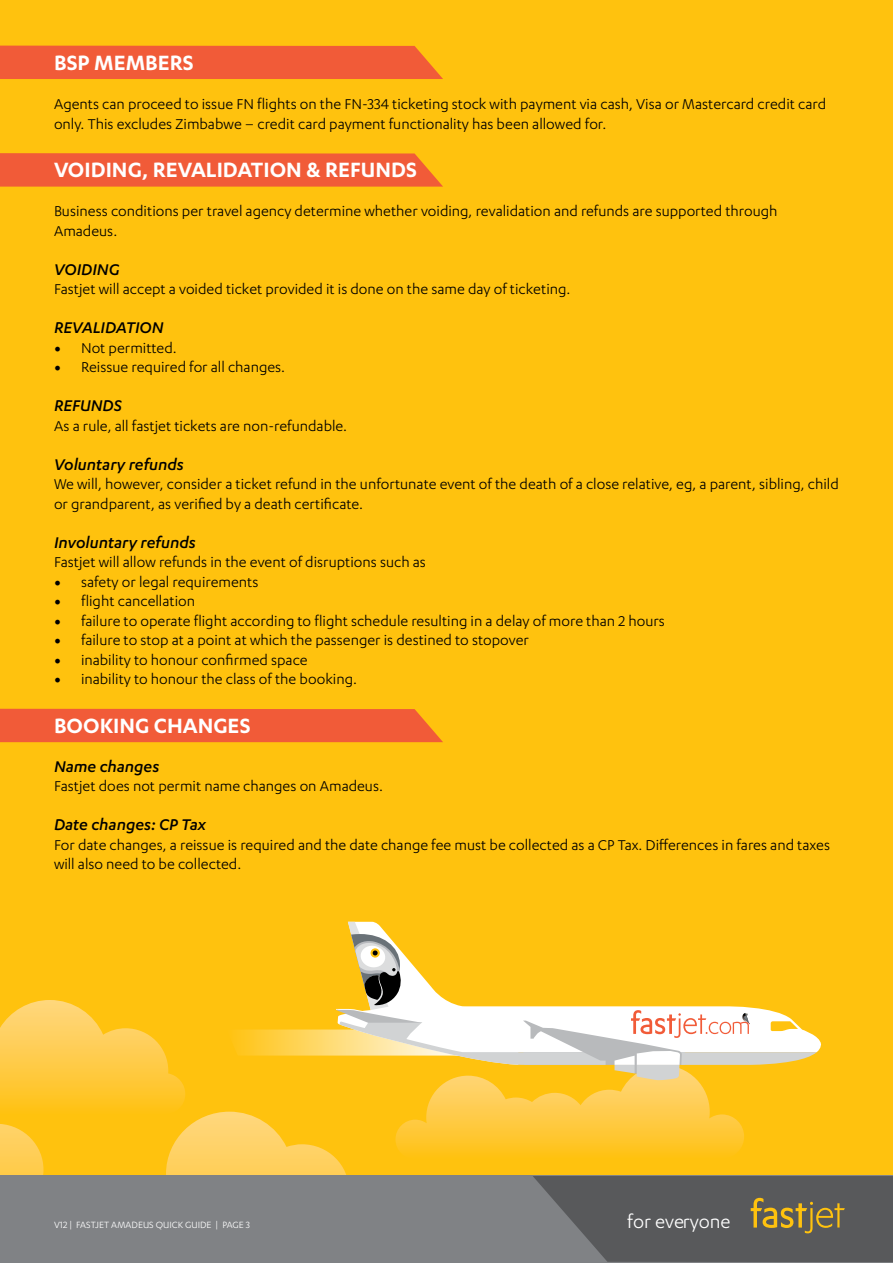
<style>
.page{position:relative;width:893px;height:1263px;background:#ffc20e}
.page>*{position:absolute;margin:0;border:0;box-sizing:border-box;transform-origin:0 0}
.t1{font:600 24px "Karbon";color:#fff}
.t2{font:21.3px "Karbon";color:#fff}
.t3{font:italic 500 18px "Karbon";color:#000}
.t4{font:16.5px/19.5px "Karbon";color:#000}
.t5{font:10.5px "Karbon";color:#fff}
.s1{font-family:"Minion Pro";font-size:18px}
</style>
<div class="page">
<img style="left:395px;top:1080px;width:349px;height:72px">
<img style="left:0;top:1000px;width:185px;height:107px">
<img style="left:0;top:1124px;width:44px;height:52px">
<img style="left:119px;top:1112px;width:230px;height:64px">
<div style="left:0;top:1176px;width:893px;height:87px;background:#808285"></div>
<svg style="left:533px;top:1176px;width:360px;height:86px;background:#60605d"></svg>
<div style="left:0;top:709px;width:443px;height:33px;background:#f15b38"></div>
<div style="left:0;top:46px;width:443px;height:33px;background:#f15b38"></div>
<svg style="left:0;top:153px;width:443px;height:34px;background:#f16035"></svg>
<img style="left:236px;top:1029px;width:100px;height:26px">
<svg style="left:336px;top:922px;width:481px;height:158px"></svg>
<h1 class="t1" style="left:54px;top:49px;width:141px">BSP MEMBERS</h1>
<p class="t4" style="left:54px;top:94px;width:774px">Agents can proceed to issue FN flights on the FN-334 ticketing stock with payment via cash, Visa or Mastercard credit card only. This excludes Zimbabwe – credit card payment functionality has been allowed for.</p>
<h1 class="t1" style="left:54px;top:156px;width:364px">VOIDING, REVALIDATION &amp; REFUNDS</h1>
<p class="t4" style="left:54px;top:201px;width:725px">Business conditions per travel agency determine whether voiding, revalidation and refunds are supported through<br>Amadeus.</p>
<p class="t3" style="left:54px;top:259px;width:67px">VOIDING</p>
<p class="t4" style="left:54px;top:279px;width:518px">Fastjet will accept a voided ticket provided it is done on the same day of ticketing.</p>
<p class="t3" style="left:54px;top:318px;width:111px">REVALIDATION</p>
<p class="t4" style="left:54px;top:337px;width:124px"><span class="s1">•</span> Not permitted.</p>
<p class="t4" style="left:54px;top:357px;width:233px"><span class="s1">•</span> Reissue required for all changes.</p>
<p class="t3" style="left:54px;top:396px;width:69px">REFUNDS</p>
<p class="t4" style="left:54px;top:415px;width:295px">As a rule, all fastjet tickets are non-refundable.</p>
<p class="t3" style="left:54px;top:454px;width:131px">Voluntary refunds</p>
<p class="t4" style="left:54px;top:474px;width:786px">We will, however, consider a ticket refund in the unfortunate event of the death of a close relative, eg, a parent, sibling, child or grandparent, as verified by a death certificate.</p>
<p class="t3" style="left:54px;top:532px;width:143px">Involuntary refunds</p>
<p class="t4" style="left:54px;top:552px;width:373px">Fastjet will allow refunds in the event of disruptions such as</p>
<p class="t4" style="left:54px;top:571px;width:206px"><span class="s1">•</span> safety or legal requirements</p>
<p class="t4" style="left:54px;top:591px;width:143px"><span class="s1">•</span> flight cancellation</p>
<p class="t4" style="left:54px;top:610px;width:612px"><span class="s1">•</span> failure to operate flight according to flight schedule resulting in a delay of more than 2 hours</p>
<p class="t4" style="left:54px;top:630px;width:476px"><span class="s1">•</span> failure to stop at a point at which the passenger is destined to stopover</p>
<p class="t4" style="left:54px;top:649px;width:255px"><span class="s1">•</span> inability to honour confirmed space</p>
<p class="t4" style="left:54px;top:669px;width:305px"><span class="s1">•</span> inability to honour the class of the booking.</p>
<h1 class="t1" style="left:54px;top:712px;width:198px">BOOKING CHANGES</h1>
<p class="t3" style="left:54px;top:756px;width:107px">Name changes</p>
<p class="t4" style="left:54px;top:776px;width:331px">Fastjet does not permit name changes on Amadeus.</p>
<p class="t3" style="left:54px;top:814px;width:153px">Date changes: CP Tax</p>
<p class="t4" style="left:54px;top:834px;width:778px">For date changes, a reissue is required and the date change fee must be collected as a CP Tax. Differences in fares and taxes will also need to be collected.</p>
<p class="t5" style="left:54px;top:1219px;width:197px">V12 | FASTJET AMADEUS QUICK GUIDE | PAGE 3</p>
<p class="t2" style="left:627px;top:1209px;width:105px">for everyone</p>
</div>
